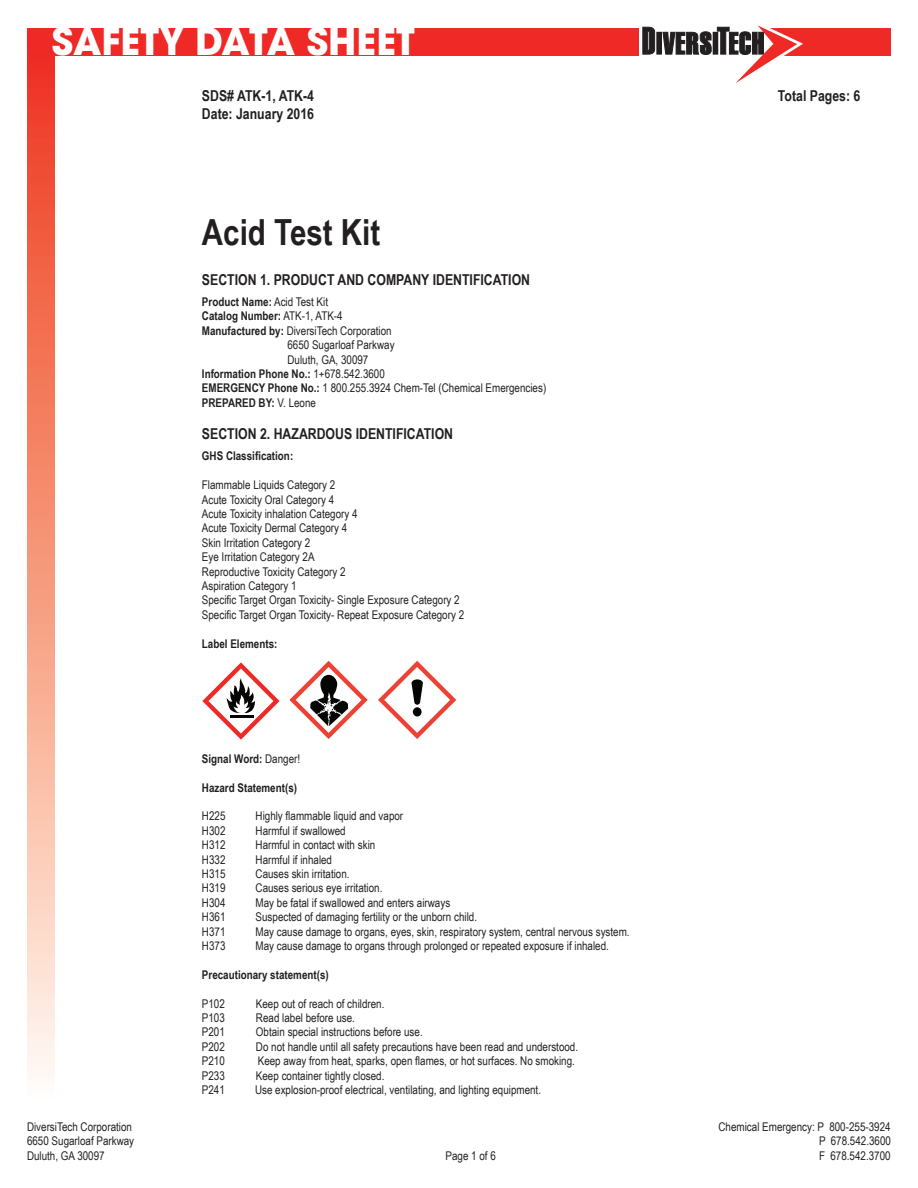
<style>
.page{position:relative;width:918px;height:1188px;background:#fff}
.page>*{position:absolute;margin:0;border:0;box-sizing:border-box;transform-origin:0 0}
.t1{font:700 37.5px "ITC Avant Garde Std";color:#fff}
.t2{font:700 36px "Arial Narrow";color:#231f20}
.t3{font:700 15px "Arial Narrow";color:#231f20}
.t4{font:12px/14.4px "Arial Narrow";color:#231f20}
.t5{font:700 12px "Arial Narrow";color:#231f20}
.s1{font-weight:400}
.s2{font-weight:700}
</style>
<div class="page">
<div style="left:27px;top:29px;width:864px;height:27px;background:#ee2926"></div>
<div style="left:27px;top:56px;width:27px;height:1048px;background:linear-gradient(to bottom,#ee3819,#fffdee)"></div>
<svg style="left:639px;top:25px;width:164px;height:58px"></svg>
<svg style="left:289px;top:661px;width:79px;height:78px"></svg>
<svg style="left:378px;top:661px;width:78px;height:78px"></svg>
<svg style="left:202px;top:662px;width:78px;height:78px"></svg>
<hr style="left:230px;top:715px;width:23px;height:3px;background:#050504">
<h1 class="t1" style="left:52px;top:16px;width:365px">SAFETY DATA SHEET</h1>
<p class="t3" style="left:202px;top:85px;width:114px">SDS# ATK-1, ATK-4</p>
<p class="t3" style="left:778px;top:85px;width:84px">Total Pages: 6</p>
<p class="t3" style="left:202px;top:103px;width:114px">Date: January 2016</p>
<h2 class="t2" style="left:202px;top:205px;width:180px">Acid Test Kit</h2>
<p class="t3" style="left:202px;top:268px;width:330px">SECTION 1. PRODUCT AND COMPANY IDENTIFICATION</p>
<p class="t5" style="left:202px;top:293px;width:128px">Product Name: <span class="s1">Acid Test Kit</span></p>
<p class="t5" style="left:202px;top:307px;width:142px">Catalog Number: <span class="s1">ATK-1, ATK-4</span></p>
<p class="t4" style="left:202px;top:323px;width:191px"><span class="s2">Manufactured by:</span> DiversiTech Corporation</p>
<p class="t4" style="left:287px;top:337px;width:109px">6650 Sugarloaf Parkway</p>
<p class="t4" style="left:287px;top:352px;width:82px">Duluth, GA, 30097</p>
<p class="t5" style="left:202px;top:365px;width:184px">Information Phone No.: <span class="s1">1+678.542.3600</span></p>
<p class="t4" style="left:202px;top:380px;width:346px"><span class="s2">EMERGENCY Phone No.:</span> 1 800.255.3924 Chem-Tel (Chemical Emergencies)</p>
<p class="t5" style="left:202px;top:393px;width:116px">PREPARED BY: <span class="s1">V. Leone</span></p>
<p class="t3" style="left:202px;top:423px;width:253px">SECTION 2. HAZARDOUS IDENTIFICATION</p>
<p class="t5" style="left:202px;top:447px;width:93px">GHS Classification:</p>
<p class="t4" style="left:202px;top:477px;width:264px">Flammable Liquids Category 2<br>Acute Toxicity Oral Category 4<br>Acute Toxicity inhalation Category 4<br>Acute Toxicity Dermal Category 4<br>Skin Irritation Category 2<br>Eye Irritation Category 2A<br>Reproductive Toxicity Category 2<br>Aspiration Category 1<br>Specific Target Organ Toxicity- Single Exposure Category 2<br>Specific Target Organ Toxicity- Repeat Exposure Category 2</p>
<p class="t5" style="left:202px;top:634px;width:77px">Label Elements:</p>
<p class="t5" style="left:202px;top:749px;width:100px">Signal Word: <span class="s1">Danger!</span></p>
<p class="t5" style="left:202px;top:778px;width:97px">Hazard Statement(s)</p>
<p class="t4" style="left:202px;top:808px;width:25px">H225</p>
<p class="t4" style="left:256px;top:808px;width:149px">Highly flammable liquid and vapor</p>
<p class="t4" style="left:202px;top:823px;width:25px">H302</p>
<p class="t4" style="left:256px;top:823px;width:92px">Harmful if swallowed</p>
<p class="t4" style="left:202px;top:837px;width:25px">H312</p>
<p class="t4" style="left:256px;top:837px;width:121px">Harmful in contact with skin</p>
<p class="t4" style="left:202px;top:852px;width:25px">H332</p>
<p class="t4" style="left:256px;top:852px;width:78px">Harmful if inhaled</p>
<p class="t4" style="left:202px;top:866px;width:25px">H315</p>
<p class="t4" style="left:256px;top:866px;width:96px">Causes skin irritation.</p>
<p class="t4" style="left:202px;top:880px;width:25px">H319</p>
<p class="t4" style="left:256px;top:880px;width:128px">Causes serious eye irritation.</p>
<p class="t4" style="left:202px;top:895px;width:25px">H304</p>
<p class="t4" style="left:256px;top:895px;width:196px">May be fatal if swallowed and enters airways</p>
<p class="t4" style="left:202px;top:909px;width:25px">H361</p>
<p class="t4" style="left:256px;top:909px;width:223px">Suspected of damaging fertility or the unborn child.</p>
<p class="t4" style="left:202px;top:924px;width:25px">H371</p>
<p class="t4" style="left:256px;top:924px;width:376px">May cause damage to organs, eyes, skin, respiratory system, central nervous system.</p>
<p class="t4" style="left:202px;top:938px;width:25px">H373</p>
<p class="t4" style="left:256px;top:938px;width:355px">May cause damage to organs through prolonged or repeated exposure if inhaled.</p>
<p class="t5" style="left:202px;top:965px;width:128px">Precautionary statement(s)</p>
<p class="t4" style="left:202px;top:996px;width:24px">P102</p>
<p class="t4" style="left:256px;top:996px;width:130px">Keep out of reach of children.</p>
<p class="t4" style="left:202px;top:1010px;width:24px">P103</p>
<p class="t4" style="left:256px;top:1010px;width:101px">Read label before use.</p>
<p class="t4" style="left:202px;top:1024px;width:24px">P201</p>
<p class="t4" style="left:256px;top:1024px;width:168px">Obtain special instructions before use.</p>
<p class="t4" style="left:202px;top:1039px;width:24px">P202</p>
<p class="t4" style="left:256px;top:1039px;width:324px">Do not handle until all safety precautions have been read and understood.</p>
<p class="t4" style="left:202px;top:1053px;width:24px">P210</p>
<p class="t4" style="left:258px;top:1053px;width:319px">Keep away from heat, sparks, open flames, or hot surfaces. No smoking.</p>
<p class="t4" style="left:202px;top:1068px;width:24px">P233</p>
<p class="t4" style="left:256px;top:1068px;width:130px">Keep container tightly closed.</p>
<p class="t4" style="left:202px;top:1082px;width:24px">P241</p>
<p class="t4" style="left:255px;top:1082px;width:288px">Use explosion-proof electrical, ventilating, and lighting equipment.</p>
<p class="t4" style="left:27px;top:1119px;width:106px">DiversiTech Corporation</p>
<p class="t4" style="left:719px;top:1119px;width:174px">Chemical Emergency: P 800-255-3924</p>
<p class="t4" style="left:27px;top:1134px;width:109px">6650 Sugarloaf Parkway</p>
<p class="t4" style="left:819px;top:1134px;width:73px">P 678.542.3600</p>
<p class="t4" style="left:27px;top:1148px;width:79px">Duluth, GA 30097</p>
<p class="t4" style="left:446px;top:1148px;width:52px">Page 1 of 6</p>
<p class="t4" style="left:819px;top:1148px;width:73px">F 678.542.3700</p>
</div>
